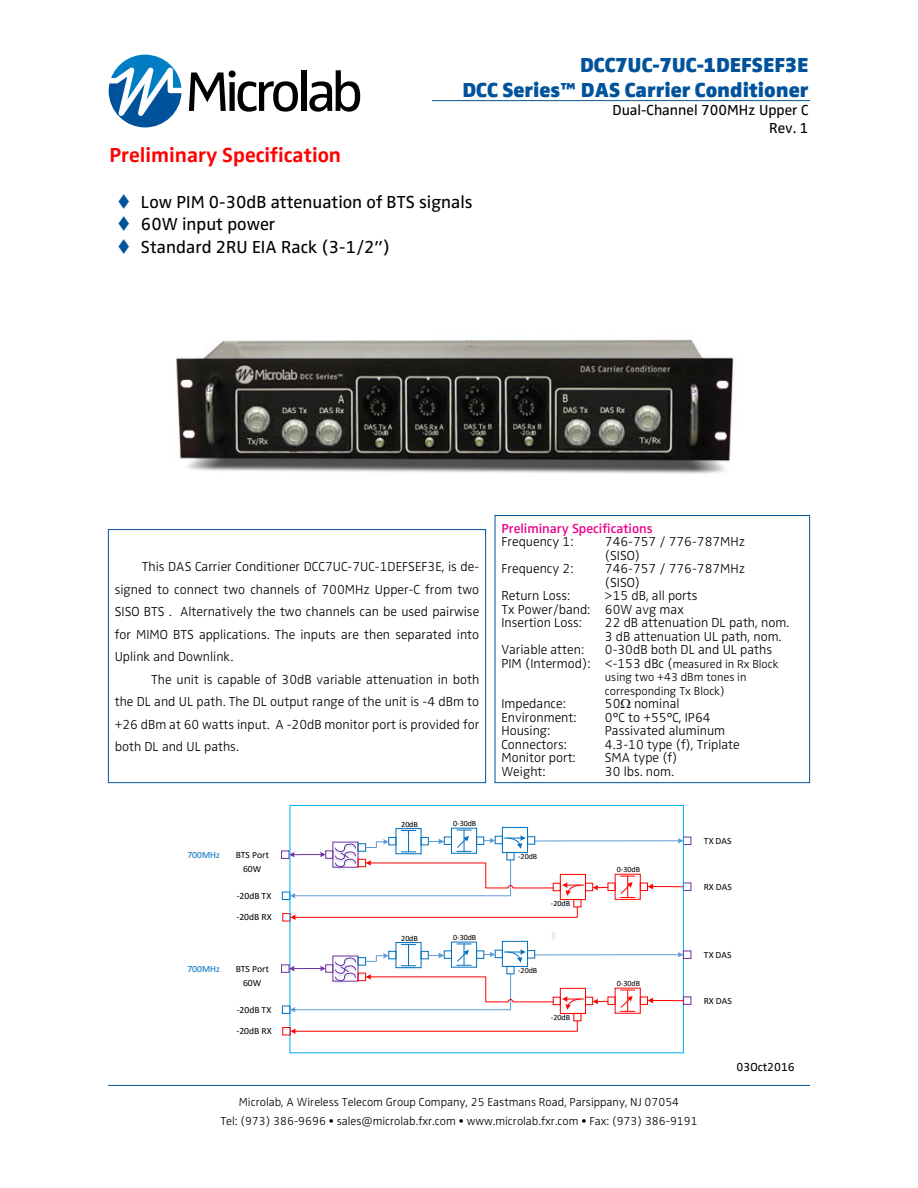
<style>
.page{position:relative;width:918px;height:1188px;background:#fff}
.page>*{position:absolute;margin:0;border:0;box-sizing:border-box;transform-origin:0 0}
.t1{font:900 21px/25.2px "Zwo Pro";color:#00539b;text-align:right}
.t2{font:700 21px "Zwo Pro";color:#f00}
.t3{font:18px "Zwo Pro";color:#000}
.t4{font:15px/18px "Zwo Pro";color:#000;text-align:right}
.t5{font:300 13.5px/22.5px "Zwo Pro";color:#000}
.t6{font:600 13.5px "Zwo Pro";color:#ec008c}
.t7{font:300 12px/18.9px "Zwo Pro";color:#000;text-align:center}
.t8{font:12px "Zwo Pro";color:#000}
.t9{font:9.45px "Calibri";letter-spacing:.005em;color:#000}
.t10{font:9.45px "Calibri";letter-spacing:-.005em;color:#0070c0}
.t11{font:8.1px "Calibri";letter-spacing:-.005em;color:#000}
.t12{font:7.95px "Calibri";letter-spacing:-.005em;color:#000}
.s1{color:#00539b}
.s2{font-size:12px}
</style>
<div class="page">
<svg style="left:189px;top:70px;width:109px;height:42px"></svg>
<div style="left:301px;top:70px;width:5px;height:41px;background:#000"></div>
<svg style="left:309px;top:70px;width:51px;height:42px"></svg>
<svg style="left:109px;top:55px;width:72px;height:72px"></svg>
<hr style="left:108px;top:1085px;width:702px;height:1px;background:#00539b">
<div style="left:108px;top:529px;width:378px;height:254px;border:1px solid #00539b"></div>
<div style="left:495px;top:515px;width:315px;height:268px;border:1px solid #00539b"></div>
<hr style="left:432px;top:100px;width:378px;height:1px;background:#00539b">
<div style="left:281px;top:851px;width:8px;height:8px;border:1px solid #7030a0"></div>
<div style="left:282px;top:892px;width:8px;height:8px;border:1px solid #0070c0"></div>
<img style="left:554px;top:873px;width:40px;height:35px">
<div style="left:560px;top:874px;width:26px;height:26px;border:1px solid #f00"></div>
<div style="left:585px;top:883px;width:8px;height:8px;border:1px solid #f00"></div>
<div style="left:553px;top:883px;width:7px;height:8px;border:1px solid #f00"></div>
<svg style="left:562px;top:882px;width:22px;height:14px"></svg>
<div style="left:574px;top:899px;width:7px;height:8px;border:1px solid #f00"></div>
<img style="left:395px;top:824px;width:27px;height:6px">
<div style="left:396px;top:828px;width:25px;height:26px;border:1px solid #0070c0"></div>
<svg style="left:620px;top:876px;width:15px;height:22px"></svg>
<div style="left:608px;top:883px;width:7px;height:8px;border:1px solid #f00"></div>
<div style="left:640px;top:883px;width:8px;height:8px;border:1px solid #f00"></div>
<hr style="left:535px;top:840px;width:144px;height:1px;background:#5b9bd5">
<svg style="left:678px;top:838px;width:4px;height:6px"></svg>
<div style="left:683px;top:837px;width:8px;height:8px;border:1px solid #7030a0"></div>
<svg style="left:593px;top:885px;width:16px;height:5px"></svg>
<svg style="left:292px;top:906px;width:286px;height:14px"></svg>
<div style="left:683px;top:883px;width:8px;height:8px;border:1px solid #7030a0"></div>
<svg style="left:647px;top:884px;width:35px;height:5px"></svg>
<div style="left:502px;top:827px;width:26px;height:26px;border:1px solid #0070c0"></div>
<svg style="left:289px;top:830px;width:265px;height:69px"></svg>
<div style="left:507px;top:852px;width:7px;height:8px;border:1px solid #0070c0"></div>
<div style="left:290px;top:805px;width:394px;height:248px;border:1px solid #00b0f0"></div>
<div style="left:281px;top:965px;width:8px;height:7px;border:1px solid #7030a0"></div>
<div style="left:282px;top:1006px;width:8px;height:8px;border:1px solid #0070c0"></div>
<img style="left:555px;top:987px;width:39px;height:35px">
<div style="left:560px;top:988px;width:26px;height:26px;border:1px solid #f00"></div>
<div style="left:585px;top:997px;width:8px;height:8px;border:1px solid #f00"></div>
<div style="left:553px;top:997px;width:7px;height:8px;border:1px solid #f00"></div>
<svg style="left:562px;top:996px;width:22px;height:14px"></svg>
<div style="left:574px;top:1013px;width:7px;height:8px;border:1px solid #f00"></div>
<svg style="left:620px;top:990px;width:15px;height:22px"></svg>
<div style="left:608px;top:997px;width:7px;height:8px;border:1px solid #f00"></div>
<div style="left:640px;top:997px;width:8px;height:8px;border:1px solid #f00"></div>
<div style="left:283px;top:1027px;width:7px;height:8px;border:1px solid #f00"></div>
<hr style="left:535px;top:954px;width:144px;height:1px;background:#5b9bd5">
<svg style="left:678px;top:952px;width:5px;height:6px"></svg>
<div style="left:683px;top:951px;width:8px;height:8px;border:1px solid #7030a0"></div>
<svg style="left:593px;top:999px;width:16px;height:5px"></svg>
<svg style="left:290px;top:1020px;width:288px;height:14px"></svg>
<div style="left:683px;top:997px;width:8px;height:8px;border:1px solid #7030a0"></div>
<svg style="left:647px;top:998px;width:37px;height:5px"></svg>
<svg style="left:289px;top:932px;width:267px;height:80px"></svg>
<div style="left:507px;top:966px;width:7px;height:8px;border:1px solid #0070c0"></div>
<img style="left:176px;top:339px;width:558px;height:135px">
<h1 class="t2" style="left:110px;top:143px;width:233px">Preliminary Specification</h1>
<h1 class="t1" style="left:462px;top:52px;width:348px">DCC7UC-7UC-1DEFSEF3E<br>DCC Series™ DAS Carrier Conditioner</h1>
<p class="t4" style="left:613px;top:101px;width:197px">Dual-Channel 700MHz Upper C<br>Rev. 1</p>
<h2 class="t3" style="left:117px;top:191px;width:357px"><span class="s1">▼</span> Low PIM 0-30dB attenuation of BTS signals</h2>
<h2 class="t3" style="left:117px;top:214px;width:160px"><span class="s1">▼</span> 60W input power</h2>
<h2 class="t3" style="left:117px;top:236px;width:275px"><span class="s1">▼</span> Standard 2RU EIA Rack (3-1/2”)</h2>
<p class="t5" style="left:115px;top:556px;width:366px;text-align:justify;text-indent:27px">This DAS Carrier Conditioner DCC7UC-7UC-1DEFSEF3E, is de&shy;signed to connect two channels of 700MHz Upper-C from two SISO BTS . Alternatively the two channels can be used pairwise for MIMO BTS applications. The inputs are then separated into Uplink and Downlink.</p>
<p class="t5" style="left:115px;top:668px;width:366px;text-align:justify;text-indent:37px">The unit is capable of 30dB variable attenuation in both the DL and UL path. The DL output range of the unit is -4 dBm to +26 dBm at 60 watts input. A -20dB monitor port is provided for both DL and UL paths.</p>
<p class="t10" style="left:187px;top:849px;width:34px">700MHz</p>
<p class="t9" style="left:236px;top:848px;width:35px">BTS Port</p>
<p class="t9" style="left:243px;top:862px;width:20px">60W</p>
<p class="t9" style="left:237px;top:889px;width:36px">-20dB TX</p>
<p class="t9" style="left:236px;top:910px;width:37px">-20dB RX</p>
<p class="t10" style="left:187px;top:963px;width:34px">700MHz</p>
<p class="t9" style="left:236px;top:962px;width:35px">BTS Port</p>
<p class="t9" style="left:243px;top:976px;width:20px">60W</p>
<p class="t9" style="left:237px;top:1003px;width:36px">-20dB TX</p>
<p class="t9" style="left:236px;top:1024px;width:37px">-20dB RX</p>
<p class="t12" style="left:401px;top:819px;width:18px">20dB</p>
<p class="t11" style="left:453px;top:818px;width:25px">0-30dB</p>
<p class="t12" style="left:401px;top:933px;width:18px">20dB</p>
<p class="t12" style="left:453px;top:932px;width:25px">0-30dB</p>
<p class="t6" style="left:501px;top:521px;width:153px">Preliminary Specifications</p>
<p class="t5" style="left:501px;top:531px;width:73px">Frequency 1:</p>
<p class="t5" style="left:605px;top:536px;width:142px;line-height:13.5px">746-757 / 776-787MHz (SISO)</p>
<p class="t5" style="left:501px;top:558px;width:73px">Frequency 2:</p>
<p class="t5" style="left:605px;top:563px;width:142px;line-height:13.5px">746-757 / 776-787MHz (SISO)</p>
<p class="t5" style="left:501px;top:585px;width:70px">Return Loss:</p>
<p class="t5" style="left:501px;top:590px;width:198px;line-height:13.5px;text-indent:104px">&gt;15 dB, all ports<br>Tx Power/band: 60W avg max<br>Insertion Loss:</p>
<p class="t5" style="left:605px;top:617px;width:186px;line-height:13.5px">22 dB attenuation DL path, nom.<br>3 dB attenuation UL path, nom.</p>
<p class="t5" style="left:501px;top:639px;width:84px">Variable atten:</p>
<p class="t5" style="left:501px;top:644px;width:279px;line-height:13.5px;text-indent:104px">0-30dB both DL and UL paths<br>PIM (Intermod): &lt;-153 dBc (<span class="s2">measured in Rx Block</span></p>
<p class="t7" style="left:605px;top:671px;width:143px;line-height:13.5px;text-align:left">using two +43 dBm tones in corresponding Tx Block)</p>
<p class="t5" style="left:501px;top:693px;width:66px">Impedance:</p>
<p class="t5" style="left:605px;top:693px;width:76px">50 nominal</p>
<p class="t5" style="left:501px;top:707px;width:77px">Environment:</p>
<p class="t5" style="left:605px;top:707px;width:107px">0°C to +55°C, IP64</p>
<p class="t5" style="left:501px;top:720px;width:50px">Housing:</p>
<p class="t5" style="left:605px;top:720px;width:122px">Passivated aluminum</p>
<p class="t5" style="left:501px;top:734px;width:67px">Connectors:</p>
<p class="t5" style="left:605px;top:734px;width:136px">4.3-10 type (f), Triplate</p>
<p class="t5" style="left:501px;top:747px;width:76px">Monitor port:</p>
<p class="t5" style="left:605px;top:747px;width:74px">SMA type (f)</p>
<p class="t5" style="left:501px;top:761px;width:46px">Weight:</p>
<p class="t5" style="left:605px;top:761px;width:71px">30 lbs. nom.</p>
<p class="t12" style="left:518px;top:851px;width:21px">-20dB</p>
<p class="t12" style="left:551px;top:898px;width:21px">-20dB</p>
<p class="t11" style="left:518px;top:965px;width:21px">-20dB</p>
<p class="t11" style="left:551px;top:1012px;width:21px">-20dB</p>
<p class="t11" style="left:617px;top:864px;width:25px">0-30dB</p>
<p class="t12" style="left:617px;top:978px;width:25px">0-30dB</p>
<p class="t9" style="left:704px;top:834px;width:29px">TX DAS</p>
<p class="t9" style="left:704px;top:880px;width:30px">RX DAS</p>
<p class="t9" style="left:704px;top:948px;width:29px">TX DAS</p>
<p class="t9" style="left:704px;top:994px;width:30px">RX DAS</p>
<p class="t8" style="left:737px;top:1060px;width:60px">03Oct2016</p>
<p class="t7" style="left:220px;top:1093px;width:479px">Microlab, A Wireless Telecom Group Company, 25 Eastmans Road, Parsippany, NJ 07054<br>Tel: (973) 386-9696 • sales@microlab.fxr.com • www.microlab.fxr.com • Fax: (973) 386-9191</p>
</div>
